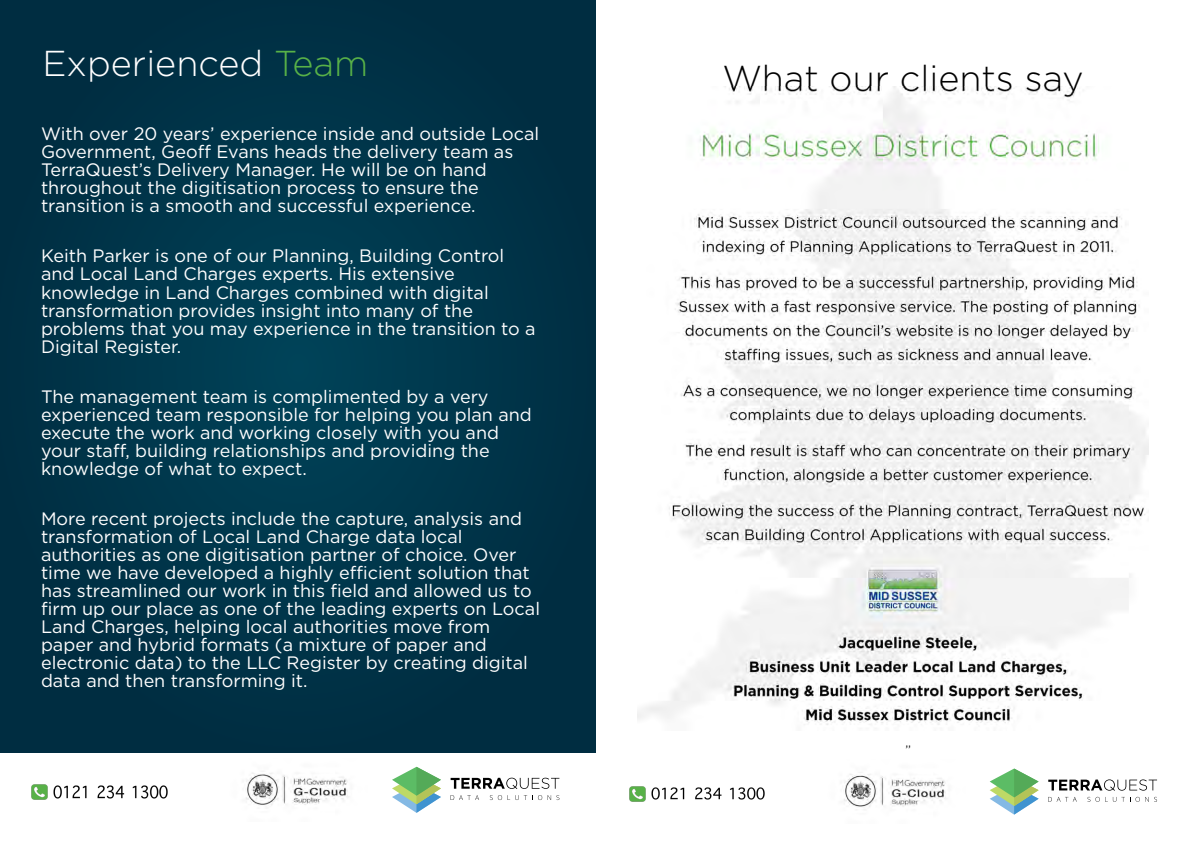
<style>
.page{position:relative;width:1191px;height:842px;background:#fff}
.page>*{position:absolute;margin:0;border:0;box-sizing:border-box;transform-origin:0 0}
.t1{font:300 36px "Gotham";color:#000}
.t2{font:300 36px "Gotham";color:#fff}
.t3{font:18px/18px "Gotham";color:#fff}
.t4{font:300 15px "Gotham";color:#000}
.s1{color:#58b148}
</style>
<div class="page">
<div style="left:0;top:0;width:595px;height:752px;background:#003247"></div>
<img style="left:637px;top:86px;width:512px;height:639px">
<img style="left:54px;top:786px;width:113px;height:12px">
<img style="left:32px;top:784px;width:16px;height:15px">
<svg style="left:392px;top:767px;width:49px;height:46px"></svg>
<svg style="left:450px;top:795px;width:29px;height:5px"></svg>
<svg style="left:490px;top:795px;width:69px;height:5px"></svg>
<svg style="left:450px;top:778px;width:109px;height:11px"></svg>
<img style="left:246px;top:772px;width:102px;height:33px">
<img style="left:651px;top:787px;width:114px;height:13px">
<img style="left:629px;top:786px;width:16px;height:15px">
<svg style="left:990px;top:768px;width:48px;height:47px"></svg>
<svg style="left:1048px;top:797px;width:28px;height:5px"></svg>
<svg style="left:1087px;top:797px;width:12px;height:5px"></svg>
<svg style="left:1105px;top:797px;width:34px;height:5px"></svg>
<svg style="left:1048px;top:779px;width:109px;height:12px"></svg>
<img style="left:844px;top:772px;width:102px;height:38px">
<h1 class="t2" style="left:42px;top:47px;width:327px">Experienced <span class="s1">Team</span></h1>
<p class="t3" style="left:41px;top:126px;width:499px">With over 20 years’ experience inside and outside Local Government, Geoff Evans heads the delivery team as TerraQuest’s Delivery Manager. He will be on hand throughout the digitisation process to ensure the transition is a smooth and successful experience.</p>
<p class="t3" style="left:41px;top:248px;width:496px">Keith Parker is one of our Planning, Building Control and Local Land Charges experts. His extensive knowledge in Land Charges combined with digital transformation provides insight into many of the problems that you may experience in the transition to a Digital Register.</p>
<p class="t3" style="left:41px;top:388px;width:492px">The management team is complimented by a very experienced team responsible for helping you plan and execute the work and working closely with you and your staff, building relationships and providing the knowledge of what to expect.</p>
<p class="t3" style="left:41px;top:510px;width:500px">More recent projects include the capture, analysis and transformation of Local Land Charge data local authorities as one digitisation partner of choice. Over time we have developed a highly efficient solution that has streamlined our work in this field and allowed us to firm up our place as one of the leading experts on Local Land Charges, helping local authorities move from paper and hybrid formats (a mixture of paper and electronic data) to the LLC Register by creating digital data and then transforming it.</p>
<h1 class="t1" style="left:722px;top:62px;width:363px">What our clients say</h1>
<p class="t4" style="left:905px;top:744px;width:8px">”</p>
</div>
